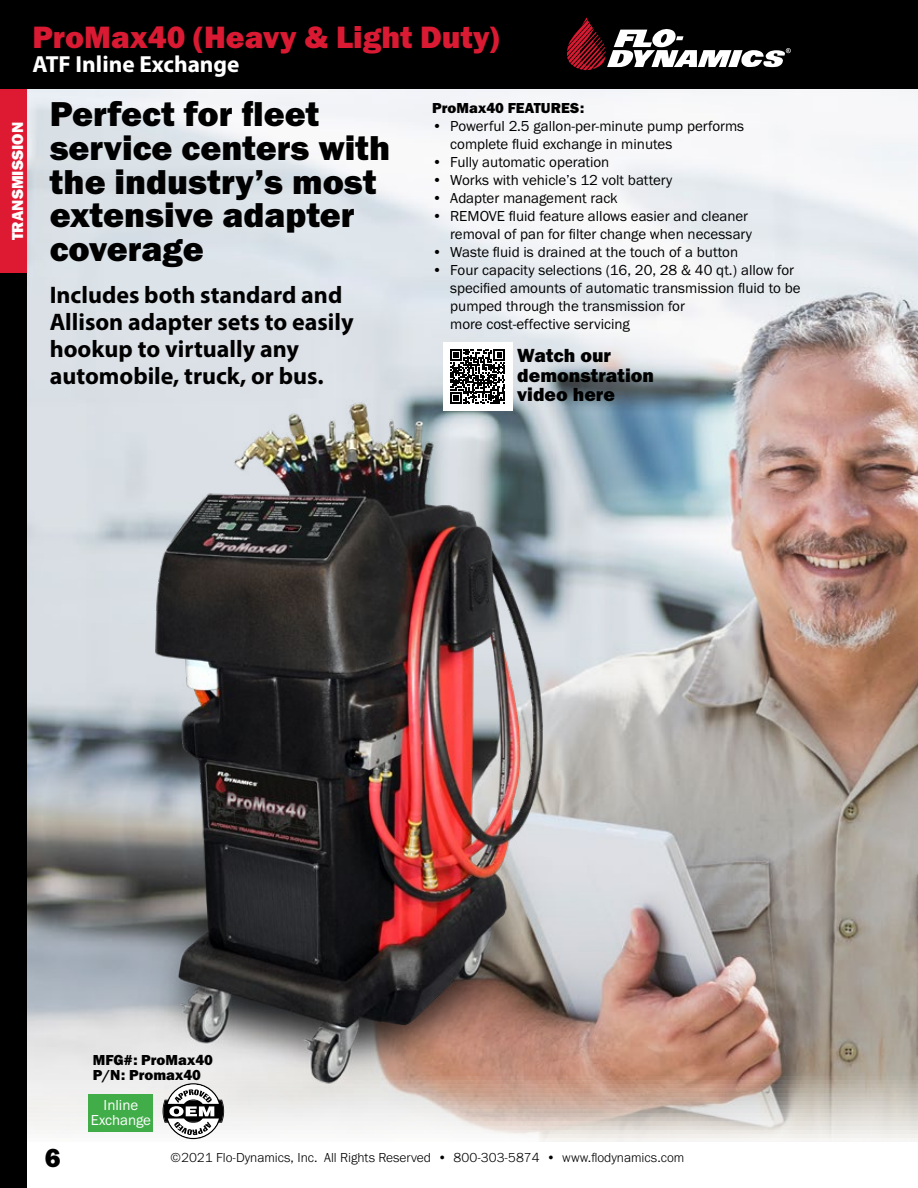
<style>
.page{position:relative;width:918px;height:1188px;background:#fff}
.page>*{position:absolute;margin:0;border:0;box-sizing:border-box;transform-origin:0 0}
.t1{font:35.85px/33.6px "Franklin Gothic URW Hea";color:#000}
.t2{font:31.95px "Franklin Gothic URW Hea";color:#da1a32}
.t3{font:27px "Franklin Gothic URW Hea";color:#000}
.t4{font:700 24px/27px "Myriad Pro";color:#000}
.t5{font:700 23.4px "Myriad Pro";color:#fff}
.t6{font:19.65px/19.6px "Franklin Gothic URW Hea";color:#000}
.t7{font:16.5px "Franklin Gothic URW Hea";color:#fff}
.t8{font:15px/18px "Franklin Gothic URW Boo";color:#000}
.t9{font:15px/15px "Franklin Gothic URW Hea";color:#000}
.t10{font:15px/15px "Franklin Gothic URW Boo";color:#fff;text-align:center}
.t11{font:300 13.5px "Franklin Gothic URW";color:#000}
.t12{font:700 4.05px "Myriad Pro";color:#fff}
</style>
<div class="page">
<div style="left:0;top:0;width:918px;height:90px;background:#000"></div>
<img style="left:27px;top:90px;width:891px;height:1052px">
<img style="left:112px;top:355px;width:460px;height:787px">
<div style="left:89px;top:1094px;width:64px;height:38px;background:#41ad49"></div>
<svg style="left:163px;top:1083px;width:61px;height:56px"></svg>
<div style="left:443px;top:342px;width:69px;height:69px;background:#fff"></div>
<svg style="left:450px;top:349px;width:55px;height:55px"></svg>
<div style="left:0;top:0;width:27px;height:1188px;background:#000"></div>
<div style="left:0;top:90px;width:27px;height:183px;background:#dd1a32"></div>
<svg style="left:567px;top:17px;width:224px;height:53px"></svg>
<h2 class="t2" style="left:32px;top:17px;width:468px">ProMax40 (Heavy &amp; Light Duty)</h2>
<h3 class="t5" style="left:32px;top:49px;width:209px">ATF Inline Exchange</h3>
<p class="t12" style="left:787px;top:48px;width:4px">R</p>
<p class="t7" style="left:7px;top:240px;width:120px;rotate:-90deg">TRANSMISSION</p>
<h1 class="t1" style="left:50px;top:97px;width:342px">Perfect for fleet service centers with the industry’s most extensive adapter coverage</h1>
<h3 class="t4" style="left:50px;top:280px;width:305px">Includes both standard and<br>Allison adapter sets to easily hookup to virtually any automobile, truck, or bus.</h3>
<p class="t9" style="left:432px;top:100px;width:153px">ProMax40 FEATURES:</p>
<p class="t8" style="left:450px;top:116px;width:295px;text-indent:-18px">• Powerful 2.5 gallon-per-minute pump performs complete fluid exchange in minutes</p>
<p class="t8" style="left:432px;top:152px;width:179px">• Fully automatic operation</p>
<p class="t8" style="left:432px;top:170px;width:242px">• Works with vehicle’s 12 volt battery</p>
<p class="t8" style="left:432px;top:188px;width:187px">• Adapter management rack</p>
<p class="t8" style="left:432px;top:206px;width:321px;text-align:right">• REMOVE fluid feature allows easier and cleaner removal of pan for filter change when necessary</p>
<p class="t8" style="left:432px;top:242px;width:307px">• Waste fluid is drained at the touch of a button</p>
<p class="t8" style="left:450px;top:260px;width:352px;text-indent:-18px">• Four capacity selections (16, 20, 28 &amp; 40 qt.) allow for specified amounts of automatic transmission fluid to be pumped through the transmission for<br>more cost-effective servicing</p>
<h3 class="t6" style="left:517px;top:345px;width:138px">Watch our demonstration video here</h3>
<p class="t9" style="left:93px;top:1052px;width:122px">MFG#: ProMax40<br>P/N: Promax40</p>
<p class="t10" style="left:91px;top:1098px;width:62px">Inline<br>Exchange</p>
<h3 class="t3" style="left:45px;top:1141px;width:17px">6</h3>
<p class="t11" style="left:171px;top:1149px;width:515px">©2021 Flo-Dynamics, Inc. All Rights Reserved • 800-303-5874 • www.flodynamics.com</p>
</div>
